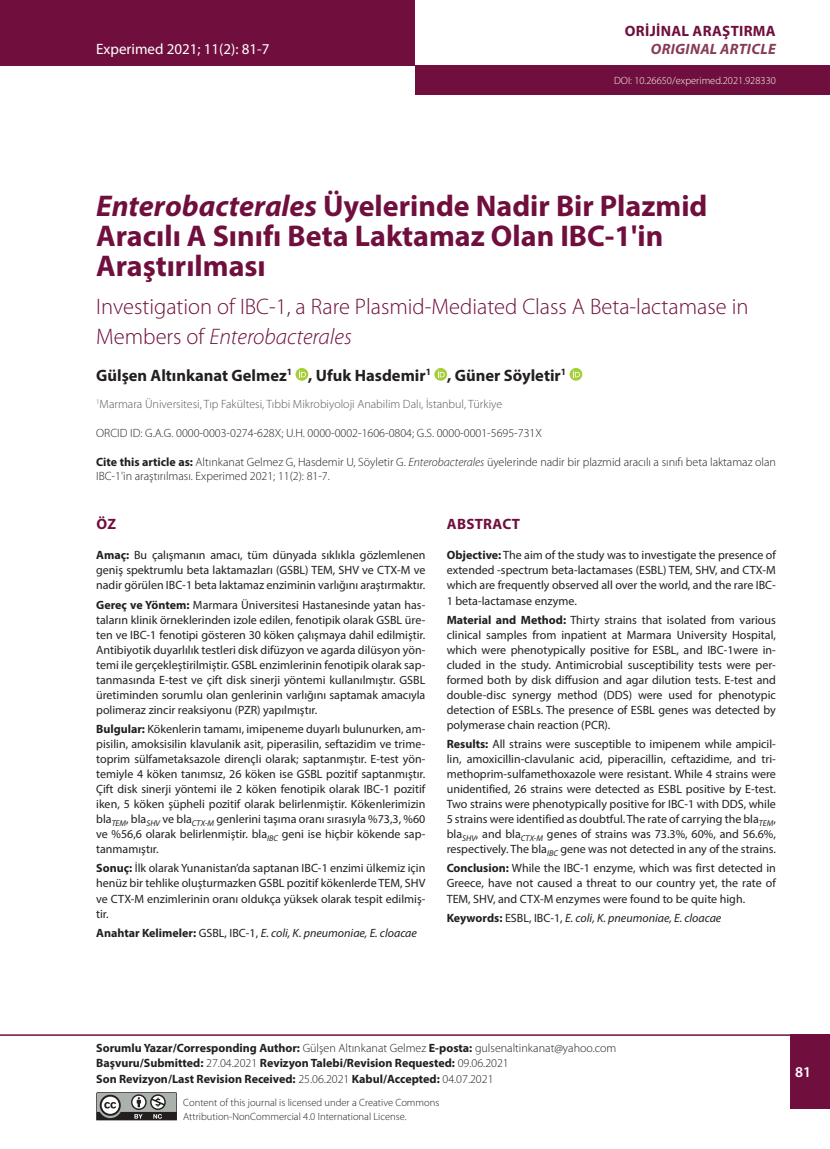
<style>
.page{position:relative;width:830px;height:1149px;background:#fff}
.page>*{position:absolute;margin:0;border:0;box-sizing:border-box;transform-origin:0 0}
.t1{font:700 30px/30px "Myriad Pro";color:#700f3d}
.t2{font:300 22.5px/30px "Myriad Pro";color:#700f3d}
.t3{font:700 16.5px "Myriad Pro";color:#231f20}
.t4{font:700 15px "Myriad Pro";letter-spacing:.02em;color:#700f3d}
.t5{font:15px "Myriad Pro";color:#fff}
.t6{font:italic 700 15px "Myriad Pro";letter-spacing:.02em;color:#873c54}
.t7{font:600 15px "Myriad Pro";color:#fff}
.t8{font:12px/15px "Myriad Pro";color:#231f20;text-align:justify}
.t9{font:300 12px/14.4px "Myriad Pro";color:#231f20}
.t10{font:700 12px/15.6px "Myriad Pro";color:#231f20}
.t11{font:italic 12px "Myriad Pro";color:#231f20}
.t12{font:300 12px "Myriad Pro";color:#57585a}
.t13{font:300 10.5px/14.7px "Myriad Pro";color:#231f20}
.t14{font:300 10.5px "Myriad Pro";color:#fff}
.s1{font-style:italic}
.s2{font-weight:700}
.s3{font-weight:700;font-style:normal}
.s4{font-style:normal}
.s5{font-weight:300}
</style>
<div class="page">
<div style="left:0;top:0;width:415px;height:66px;background:#700f3d"></div>
<div style="left:415px;top:66px;width:414px;height:29px;background:#700f3d"></div>
<svg style="left:295px;top:368px;width:13px;height:12px"></svg>
<svg style="left:299px;top:370px;width:7px;height:7px"></svg>
<svg style="left:434px;top:368px;width:13px;height:12px"></svg>
<svg style="left:437px;top:370px;width:7px;height:7px"></svg>
<svg style="left:569px;top:368px;width:13px;height:12px"></svg>
<svg style="left:572px;top:370px;width:7px;height:7px"></svg>
<hr style="left:0;top:1033px;width:829px;height:2px;background:#700f3d">
<div style="left:790px;top:1034px;width:39px;height:74px;background:#700f3d"></div>
<svg style="left:96px;top:1092px;width:81px;height:27px;background:#858784"></svg>
<p class="t5" style="left:96px;top:39px;width:175px">Experimed 2021; 11(2): 81-7</p>
<p class="t4" style="left:624px;top:21px;width:152px">ORİJİNAL ARAŞTIRMA</p>
<p class="t6" style="left:650px;top:39px;width:126px">ORIGINAL ARTICLE</p>
<p class="t14" style="left:614px;top:75px;width:163px">DOI: 10.26650/experimed.2021.928330</p>
<h1 class="t1" style="left:96px;top:190px;width:612px"><span class="s1">Enterobacterales</span> Üyelerinde Nadir Bir Plazmid<br>Aracılı A Sınıfı Beta Laktamaz Olan IBC-1'in<br>Araştırılması</h1>
<h2 class="t2" style="left:96px;top:291px;width:653px">Investigation of IBC-1, a Rare Plasmid-Mediated Class A Beta-lactamase in<br>Members of <span class="s1">Enterobacterales</span></h2>
<h3 class="t3" style="left:96px;top:364px;width:471px">Gülşen Altınkanat Gelmez<sup>1</sup> , Ufuk Hasdemir<sup>1</sup> , Güner Söyletir<sup>1</sup></h3>
<p class="t12" style="left:96px;top:396px;width:407px"><sup>1</sup>Marmara Üniversitesi, Tıp Fakültesi, Tıbbi Mikrobiyoloji Anabilim Dalı, İstanbul, Türkiye</p>
<p class="t9" style="left:96px;top:425px;width:447px">ORCID ID: G.A.G. 0000-0003-0274-628X; U.H. 0000-0002-1606-0804; G.S. 0000-0001-5695-731X</p>
<p class="t9" style="left:96px;top:454px;width:681px"><span class="s2">Cite this article as:</span> Altınkanat Gelmez G, Hasdemir U, Söyletir G. <span class="s1">Enterobacterales</span> üyelerinde nadir bir plazmid aracılı a sınıfı beta laktamaz olan<br>IBC-1'in araştırılması. Experimed 2021; 11(2): 81-7.</p>
<p class="t4" style="left:446px;top:514px;width:75px">ABSTRACT</p>
<p class="t8" style="left:446px;top:547px;width:330px"><span class="s2">Objective:</span> The aim of the study was to investigate the presence of extended -spectrum beta-lactamases (ESBL) TEM, SHV, and CTX-M which are frequently observed all over the world, and the rare IBC-1 beta-lactamase enzyme.</p>
<p class="t8" style="left:446px;top:612px;width:330px"><span class="s2">Material and Method:</span> Thirty strains that isolated from various clinical samples from inpatient at Marmara University Hospital, which were phenotypically positive for ESBL, and IBC-1were in&shy;cluded in the study. Antimicrobial susceptibility tests were per&shy;formed both by disk diffusion and agar dilution tests. E-test and double-disc synergy method (DDS) were used for phenotypic detection of ESBLs. The presence of ESBL genes was detected by polymerase chain reaction (PCR).</p>
<p class="t8" style="left:446px;top:736px;width:330px"><span class="s2">Results:</span> All strains were susceptible to imipenem while ampicil&shy;lin, amoxicillin-clavulanic acid, piperacillin, ceftazidime, and tri&shy;methoprim-sulfamethoxazole were resistant. While 4 strains were unidentified, 26 strains were detected as ESBL positive by E-test.<br>Two strains were phenotypically positive for IBC-1 with DDS, while 5 strains were identified as doubtful. The rate of carrying the bla<sub>TEM</sub>, bla<sub>SHV</sub>, and bla<sub>CTX-M</sub> genes of strains was 73.3%, 60%, and 56.6%, respectively. The bla<sub>IBC</sub> gene was not detected in any of the strains.</p>
<p class="t8" style="left:446px;top:860px;width:330px"><span class="s2">Conclusion:</span> While the IBC-1 enzyme, which was first detected in Greece, have not caused a threat to our country yet, the rate of TEM, SHV, and CTX-M enzymes were found to be quite high.</p>
<p class="t11" style="left:446px;top:910px;width:276px"><span class="s3">Keywords:</span> <span class="s4">ESBL, IBC-1,</span> E. coli, K. pneumoniae, E. cloacae</p>
<p class="t4" style="left:96px;top:514px;width:21px">ÖZ</p>
<p class="t8" style="left:96px;top:547px;width:330px"><span class="s2">Amaç:</span> Bu çalışmanın amacı, tüm dünyada sıklıkla gözlemlenen geniş spektrumlu beta laktamazları (GSBL) TEM, SHV ve CTX-M ve nadir görülen IBC-1 beta laktamaz enziminin varlığını araştırmaktır.</p>
<p class="t8" style="left:96px;top:597px;width:330px"><span class="s2">Gereç ve Yöntem:</span> Marmara Üniversitesi Hastanesinde yatan has&shy;taların klinik örneklerinden izole edilen, fenotipik olarak GSBL üre&shy;ten ve IBC-1 fenotipi gösteren 30 köken çalışmaya dahil edilmiştir.<br>Antibiyotik duyarlılık testleri disk difüzyon ve agarda dilüsyon yön&shy;temi ile gerçekleştirilmiştir. GSBL enzimlerinin fenotipik olarak sap&shy;tanmasında E-test ve çift disk sinerji yöntemi kullanılmıştır. GSBL üretiminden sorumlu olan genlerinin varlığını saptamak amacıyla polimeraz zincir reaksiyonu (PZR) yapılmıştır.</p>
<p class="t8" style="left:96px;top:721px;width:330px"><span class="s2">Bulgular:</span> Kökenlerin tamamı, imipeneme duyarlı bulunurken, am&shy;pisilin, amoksisilin klavulanik asit, piperasilin, seftazidim ve trime&shy;toprim sülfametaksazole dirençli olarak; saptanmıştır. E-test yön&shy;temiyle 4 köken tanımsız, 26 köken ise GSBL pozitif saptanmıştır.<br>Çift disk sinerji yöntemi ile 2 köken fenotipik olarak IBC-1 pozitif iken, 5 köken şüpheli pozitif olarak belirlenmiştir. Kökenlerimizin bla<sub>TEM</sub>, bla<sub>SHV</sub> ve bla<sub>CTX-M</sub> genlerini taşıma oranı sırasıyla %73,3, %60 ve %56,6 olarak belirlenmiştir. bla<sub>IBC</sub> geni ise hiçbir kökende sap&shy;tanmamıştır.</p>
<p class="t8" style="left:96px;top:860px;width:330px"><span class="s2">Sonuç:</span> İlk olarak Yunanistan’da saptanan IBC-1 enzimi ülkemiz için henüz bir tehlike oluşturmazken GSBL pozitif kökenlerde TEM, SHV ve CTX-M enzimlerinin oranı oldukça yüksek olarak tespit edilmiş&shy;tir.</p>
<p class="t11" style="left:96px;top:925px;width:322px"><span class="s3">Anahtar Kelimeler:</span> <span class="s4">GSBL, IBC-1,</span> E. coli, K. pneumoniae, E. cloacae</p>
<p class="t10" style="left:96px;top:1038px;width:521px">Sorumlu Yazar/Corresponding Author: <span class="s5">Gülşen Altınkanat Gelmez</span> E-posta: <span class="s5">gulsenaltinkanat@yahoo.com<br></span>Başvuru/Submitted: <span class="s5">27.04.2021</span> Revizyon Talebi/Revision Requested: <span class="s5">09.06.2021<br></span>Son Revizyon/Last Revision Received: <span class="s5">25.06.2021</span> Kabul/Accepted: <span class="s5">04.07.2021</span></p>
<p class="t13" style="left:183px;top:1094px;width:257px">Content of this journal is licensed under a Creative Commons<br>Attribution-NonCommercial 4.0 International License.</p>
<p class="t7" style="left:794px;top:1062px;width:18px">81</p>
</div>
